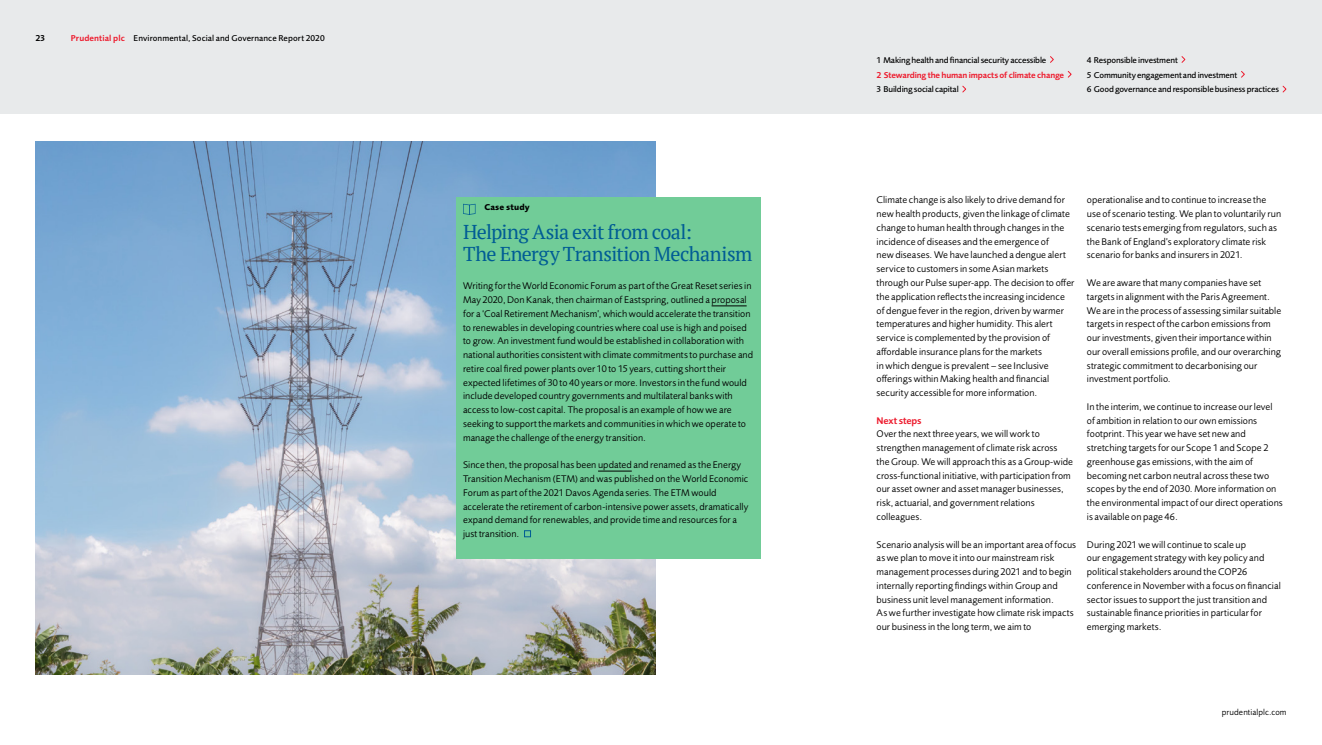
<style>
.page{position:relative;width:1322px;height:745px;background:#fff}
.page>*{position:absolute;margin:0;border:0;box-sizing:border-box;transform-origin:0 0}
.t1{font:20px/21.9px "PT Serif";letter-spacing:-.03em;color:#005c94}
.t2{font:10px/13.8px "Pru Sans OT2";letter-spacing:.005em;color:#000}
.t3{font:600 10px "Pru Sans OT2";letter-spacing:-.015em;color:#ed1c2e}
.t4{font:500 8.75px/14.8px "Pru Sans OT2";letter-spacing:-.01em;color:#000}
.t5{font:500 8.75px "Pru Sans OT2";letter-spacing:.015em;color:#000}
.t6{font:600 8.75px "Pru Sans OT2";letter-spacing:-.015em;color:#ed1c2e}
.t7{font:8.75px "Pru Sans OT2";letter-spacing:.01em;color:#000}
.t8{font:700 8.75px "Pru Sans OT2";letter-spacing:.01em;color:#000}
.t9{font:600 8.75px "Pru Sans OT2";color:#000}
.s1{font-weight:600;color:#ed1c2e}
</style>
<div class="page">
<img style="left:35px;top:142px;width:621px;height:531px">
<div style="left:456px;top:196px;width:305px;height:362px;background:#71cc98"></div>
<svg style="left:463px;top:204px;width:12px;height:11px"></svg>
<hr style="left:711px;top:305px;width:35px;height:1px;background:#000">
<hr style="left:598px;top:470px;width:34px;height:1px;background:#000">
<svg style="left:524px;top:530px;width:7px;height:7px"></svg>
<div style="left:0;top:0;width:1322px;height:113px;background:#e8eaeb"></div>
<svg style="left:1050px;top:56px;width:4px;height:7px"></svg>
<svg style="left:962px;top:85px;width:4px;height:8px"></svg>
<svg style="left:1181px;top:56px;width:4px;height:7px"></svg>
<svg style="left:1241px;top:71px;width:4px;height:7px"></svg>
<svg style="left:1282px;top:85px;width:5px;height:8px"></svg>
<svg style="left:1067px;top:71px;width:5px;height:7px"></svg>
<p class="t9" style="left:35px;top:33px;width:11px">23</p>
<p class="t5" style="left:71px;top:33px;width:255px"><span class="s1">Prudential plc</span> Environmental, Social and Governance Report 2020</p>
<p class="t8" style="left:484px;top:201px;width:47px">Case study</p>
<h1 class="t1" style="left:463px;top:221px;width:291px">Helping Asia exit from coal:<br>The Energy Transition Mechanism</h1>
<p class="t2" style="left:463px;top:279px;width:292px">Writing for the World Economic Forum as part of the Great Reset series in May 2020, Don Kanak, then chairman of Eastspring, outlined a proposal for a ‘Coal Retirement Mechanism’, which would accelerate the transition to renewables in developing countries where coal use is high and poised to grow. An investment fund would be established in collaboration with national authorities consistent with climate commitments to purchase and retire coal fired power plants over 10 to 15 years, cutting short their expected lifetimes of 30 to 40 years or more. Investors in the fund would include developed country governments and multilateral banks with access to low-cost capital. The proposal is an example of how we are seeking to support the markets and communities in which we operate to manage the challenge of the energy transition.</p>
<p class="t2" style="left:463px;top:457px;width:287px">Since then, the proposal has been updated and renamed as the Energy Transition Mechanism (ETM) and was published on the World Economic Forum as part of the 2021 Davos Agenda series. The ETM would accelerate the retirement of carbon-intensive power assets, dramatically expand demand for renewables, and provide time and resources for a just transition.</p>
<p class="t4" style="left:876px;top:52px;width:171px">1 Making health and financial security accessible</p>
<p class="t4" style="left:876px;top:82px;width:84px">3 Building social capital</p>
<p class="t6" style="left:876px;top:69px;width:189px">2 Stewarding the human impacts of climate change</p>
<p class="t4" style="left:1087px;top:52px;width:194px">4 Responsible investment<br>5 Community engagement and investment<br>6 Good governance and responsible business practices</p>
<p class="t2" style="left:876px;top:193px;width:199px">Climate change is also likely to drive demand for new health products, given the linkage of climate change to human health through changes in the incidence of diseases and the emergence of<br>new diseases. We have launched a dengue alert service to customers in some Asian markets through our Pulse super-app. The decision to offer the application reflects the increasing incidence of dengue fever in the region, driven by warmer temperatures and higher humidity. This alert service is complemented by the provision of affordable insurance plans for the markets<br>in which dengue is prevalent – see Inclusive offerings within Making health and financial security accessible for more information.</p>
<p class="t3" style="left:876px;top:414px;width:46px">Next steps</p>
<p class="t2" style="left:876px;top:427px;width:198px">Over the next three years, we will work to strengthen management of climate risk across<br>the Group. We will approach this as a Group-wide cross-functional initiative, with participation from our asset owner and asset manager businesses, risk, actuarial, and government relations colleagues.</p>
<p class="t2" style="left:876px;top:537px;width:201px">Scenario analysis will be an important area of focus as we plan to move it into our mainstream risk management processes during 2021 and to begin internally reporting findings within Group and business unit level management information.<br>As we further investigate how climate risk impacts our business in the long term, we aim to</p>
<p class="t2" style="left:1087px;top:193px;width:196px">operationalise and to continue to increase the use of scenario testing. We plan to voluntarily run scenario tests emerging from regulators, such as the Bank of England’s exploratory climate risk scenario for banks and insurers in 2021.</p>
<p class="t2" style="left:1087px;top:275px;width:196px">We are aware that many companies have set targets in alignment with the Paris Agreement.<br>We are in the process of assessing similar suitable targets in respect of the carbon emissions from our investments, given their importance within our overall emissions profile, and our overarching strategic commitment to decarbonising our investment portfolio.</p>
<p class="t2" style="left:1087px;top:399px;width:197px">In the interim, we continue to increase our level of ambition in relation to our own emissions footprint. This year we have set new and stretching targets for our Scope 1 and Scope 2 greenhouse gas emissions, with the aim of becoming net carbon neutral across these two scopes by the end of 2030. More information on the environmental impact of our direct operations is available on page 46.</p>
<p class="t2" style="left:1087px;top:537px;width:195px">During 2021 we will continue to scale up<br>our engagement strategy with key policy and political stakeholders around the COP26 conference in November with a focus on financial sector issues to support the just transition and sustainable finance priorities in particular for emerging markets.</p>
<p class="t7" style="left:1222px;top:706px;width:66px">prudentialplc.com</p>
</div>
